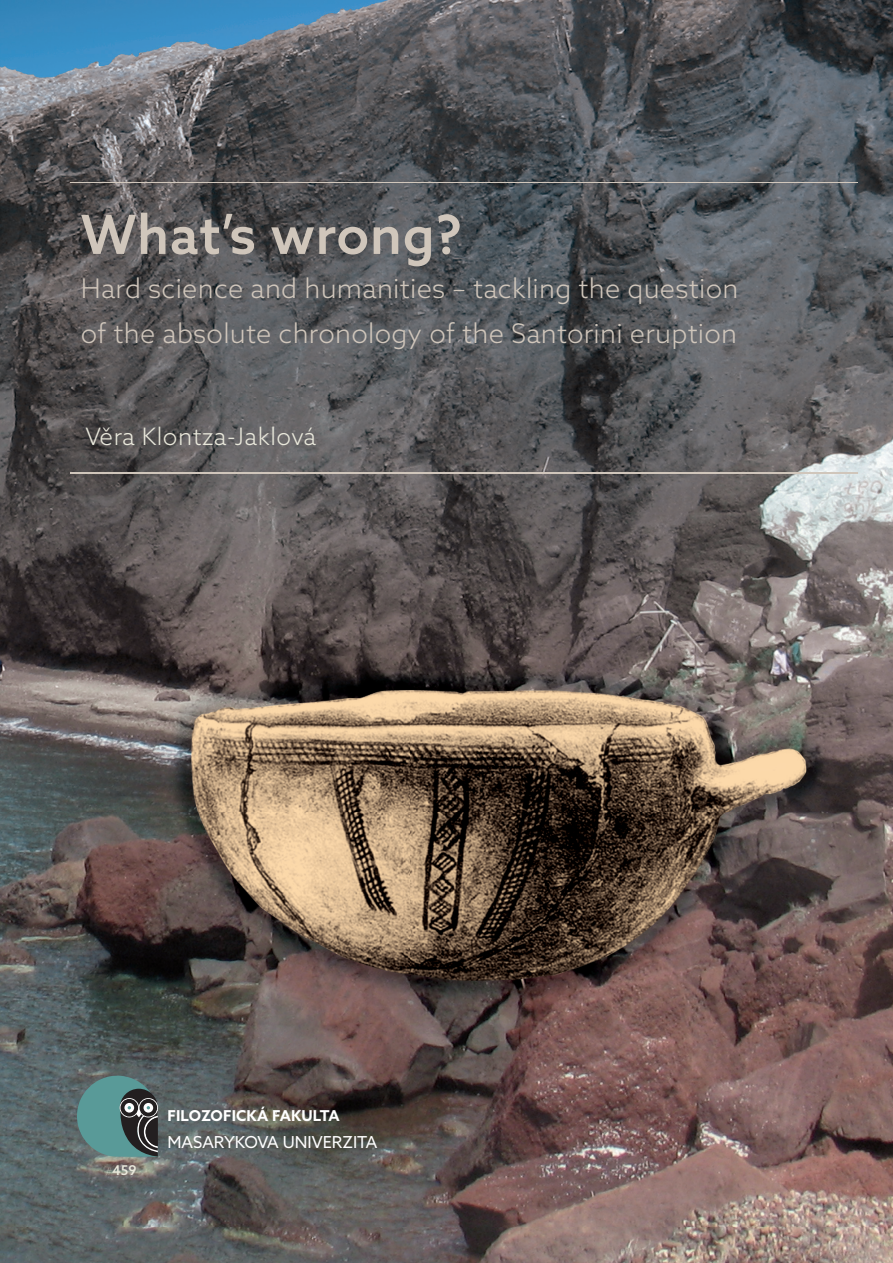
<style>
.page{position:relative;width:893px;height:1263px;background:#fff}
.page>*{position:absolute;margin:0;border:0;box-sizing:border-box;transform-origin:0 0}
.t1{font:500 54px "Azo Sans";letter-spacing:.01em;color:#d0c6bb}
.t2{font:300 27px/44.5px "Azo Sans";letter-spacing:.01em;color:#d0c6bb}
.t3{font:300 24px "Azo Sans";letter-spacing:.02em;color:#e9e8db}
.t4{font:16.5px "Azo Sans";color:#fff}
.t5{font:700 15px "Azo Sans";letter-spacing:.01em;color:#fff}
.t6{font:500 13.5px "Azo Sans";color:#e9e8db}
.s1{font-weight:100;font-size:10.5px}
</style>
<div class="page">
<img style="left:0;top:0;width:893px;height:1263px">
<svg style="left:77px;top:1076px;width:81px;height:81px;background:#557878"></svg>
<hr style="left:70px;top:182px;width:787px;height:1px;background:#d0c6bb">
<hr style="left:70px;top:472px;width:787px;height:2px;background:#d0c6bb">
<h1 class="t1" style="left:81px;top:199px;width:383px">What’s wrong?</h1>
<p class="t2" style="left:81px;top:266px;width:659px">Hard science and humanities – tackling the question of the absolute chronology of the Santorini eruption</p>
<p class="t3" style="left:85px;top:421px;width:232px">Věra Klontza-Jaklová</p>
<p class="t6" style="left:106px;top:1161px;width:32px"><span class="s1">#</span>459</p>
<p class="t5" style="left:167px;top:1106px;width:174px">FILOZOFICKÁ FAKULTA</p>
<p class="t4" style="left:167px;top:1131px;width:212px">MASARYKOVA UNIVERZITA</p>
</div>
